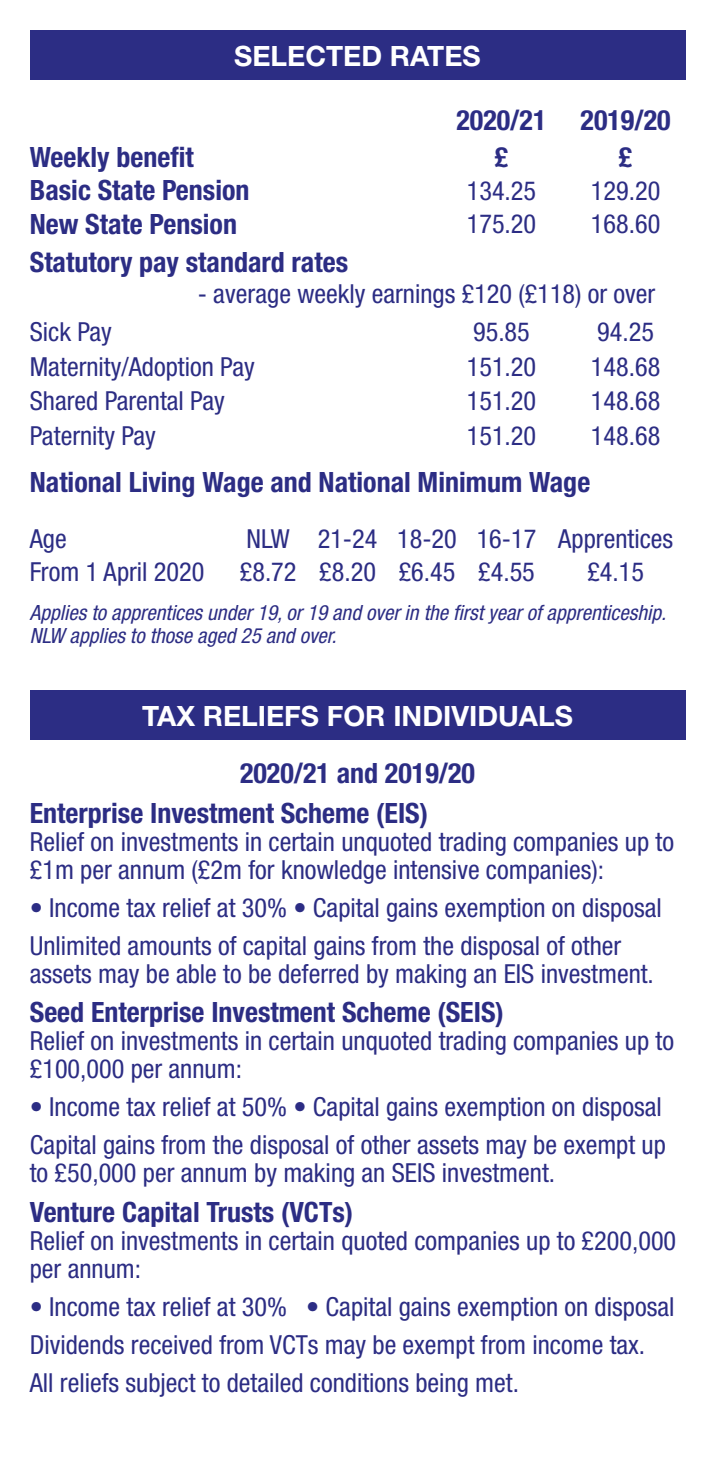
<style>
.page{position:relative;width:715px;height:1469px;background:#fff}
.page>*{position:absolute;margin:0;border:0;box-sizing:border-box;transform-origin:0 0}
.t1{font:700 condensed 28px/39.6px "Helvetica Neue";color:#2c2d84}
.t2{font:700 28px "Helvetica Neue";color:#fff}
.t3{font:condensed 26.25px/37.8px "Helvetica Neue";color:#2c2d84}
.t4{font:italic condensed 21px/22.8px "Helvetica Neue";color:#2c2d84}
</style>
<div class="page">
<div style="left:30px;top:30px;width:655px;height:49px;background:#2c2d84"></div>
<div style="left:30px;top:690px;width:655px;height:49px;background:#2c2d84"></div>
<p class="t2" style="left:234px;top:38px;width:248px">SELECTED RATES</p>
<p class="t1" style="left:456px;top:100px;width:215px">2020/21 2019/20</p>
<p class="t1" style="left:30px;top:137px;width:165px">Weekly benefit</p>
<p class="t1" style="left:494px;top:137px;width:15px">£</p>
<p class="t1" style="left:618px;top:137px;width:15px">£</p>
<p class="t1" style="left:30px;top:170px;width:221px">Basic State Pension</p>
<p class="t3" style="left:466px;top:171px;width:71px">134.25</p>
<p class="t3" style="left:590px;top:171px;width:71px">129.20</p>
<p class="t1" style="left:30px;top:203px;width:209px">New State Pension</p>
<p class="t3" style="left:466px;top:205px;width:71px">175.20</p>
<p class="t3" style="left:590px;top:205px;width:71px">168.60</p>
<p class="t1" style="left:30px;top:242px;width:320px">Statutory pay standard rates</p>
<p class="t3" style="left:198px;top:275px;width:459px">- average weekly earnings £120 (£118) or over</p>
<p class="t3" style="left:30px;top:312px;width:84px">Sick Pay</p>
<p class="t3" style="left:473px;top:312px;width:58px">95.85</p>
<p class="t3" style="left:597px;top:312px;width:58px">94.25</p>
<p class="t3" style="left:30px;top:347px;width:226px">Maternity/Adoption Pay</p>
<p class="t3" style="left:466px;top:347px;width:71px">151.20</p>
<p class="t3" style="left:590px;top:347px;width:71px">148.68</p>
<p class="t3" style="left:30px;top:382px;width:196px">Shared Parental Pay</p>
<p class="t3" style="left:466px;top:382px;width:71px">151.20</p>
<p class="t3" style="left:590px;top:382px;width:71px">148.68</p>
<p class="t3" style="left:30px;top:417px;width:128px">Paternity Pay</p>
<p class="t3" style="left:466px;top:417px;width:71px">151.20</p>
<p class="t3" style="left:590px;top:417px;width:71px">148.68</p>
<p class="t1" style="left:30px;top:462px;width:561px">National Living Wage and National Minimum Wage</p>
<p class="t3" style="left:30px;top:520px;width:38px">Age</p>
<p class="t3" style="left:246px;top:520px;width:428px">NLW 21-24 18-20 16-17 Apprentices</p>
<p class="t3" style="left:30px;top:552px;width:176px">From 1 April 2020</p>
<p class="t3" style="left:240px;top:552px;width:296px">£8.72 £8.20 £6.45 £4.55</p>
<p class="t3" style="left:587px;top:552px;width:58px">£4.15</p>
<p class="t4" style="left:30px;top:601px;width:637px">Applies to apprentices under 19, or 19 and over in the first year of apprenticeship.<br>NLW applies to those aged 25 and over.</p>
<p class="t2" style="left:142px;top:698px;width:432px">TAX RELIEFS FOR INDIVIDUALS</p>
<p class="t1" style="left:30px;top:753px;width:446px;text-indent:210px">2020/21 and 2019/20<br>Enterprise Investment Scheme (EIS)</p>
<p class="t3" style="left:30px;top:827px;width:645px;line-height:28px">Relief on investments in certain unquoted trading companies up to £1m per annum (£2m for knowledge intensive companies):</p>
<p class="t3" style="left:30px;top:888px;width:633px">• Income tax relief at 30% • Capital gains exemption on disposal<br>Unlimited amounts of capital gains from the disposal of other</p>
<p class="t3" style="left:30px;top:954px;width:625px">assets may be able to be deferred by making an EIS investment.</p>
<p class="t1" style="left:30px;top:992px;width:475px">Seed Enterprise Investment Scheme (SEIS)</p>
<p class="t3" style="left:30px;top:1026px;width:645px;line-height:28px">Relief on investments in certain unquoted trading companies up to £100,000 per annum:</p>
<p class="t3" style="left:30px;top:1087px;width:637px">• Income tax relief at 50% • Capital gains exemption on disposal<br>Capital gains from the disposal of other assets may be exempt up</p>
<p class="t3" style="left:30px;top:1153px;width:526px">to £50,000 per annum by making an SEIS investment.</p>
<p class="t1" style="left:30px;top:1191px;width:325px">Venture Capital Trusts (VCTs)</p>
<p class="t3" style="left:30px;top:1226px;width:647px;line-height:28px">Relief on investments in certain quoted companies up to £200,000 per annum:</p>
<p class="t3" style="left:30px;top:1287px;width:646px">• Income tax relief at 30% • Capital gains exemption on disposal<br>Dividends received from VCTs may be exempt from income tax.<br>All reliefs subject to detailed conditions being met.</p>
</div>
